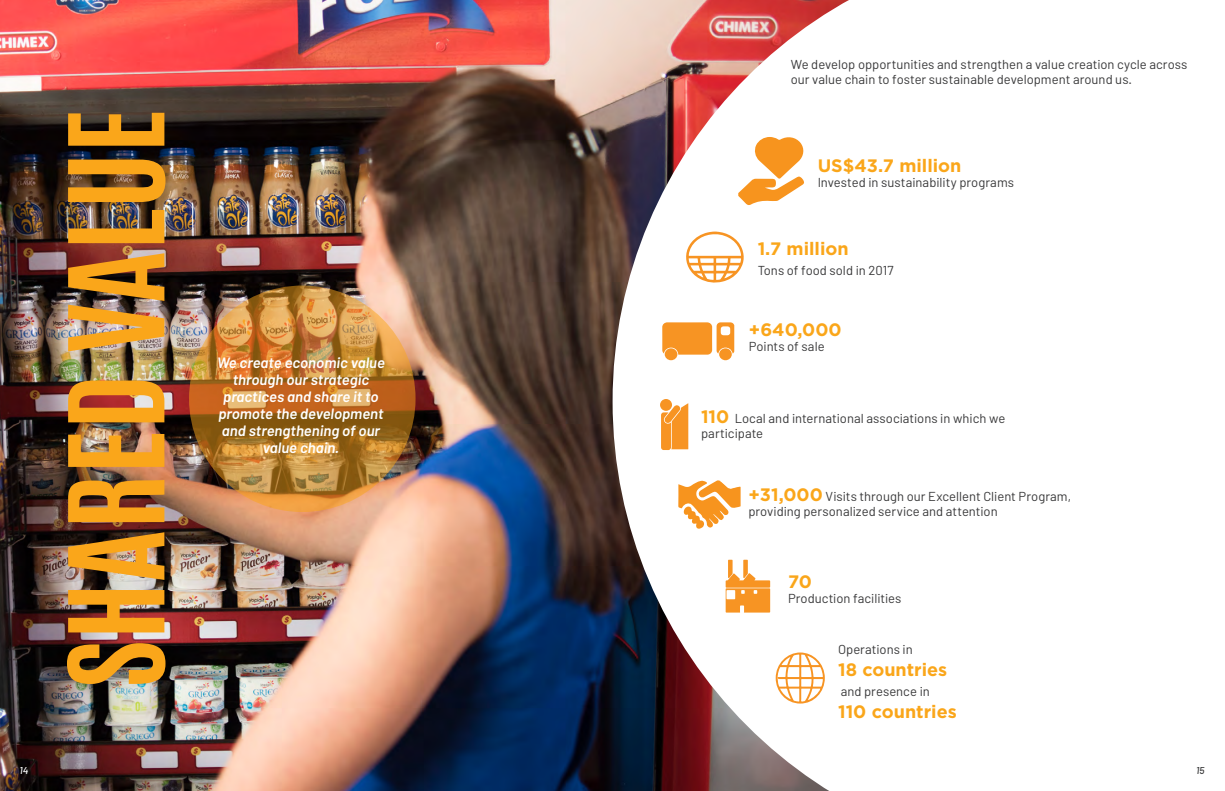
<style>
.page{position:relative;width:1225px;height:791px;background:#fff}
.page>*{position:absolute;margin:0;border:0;box-sizing:border-box;transform-origin:0 0}
.t1{font:700 112px "Antonio";color:#faa61a}
.t2{font:700 18px "Gotham";color:#faa61a}
.t3{font:italic 600 15px/17px "Barlow";color:#fff;text-align:center}
.t4{font:13px/15px "Barlow";color:#383839}
.t5{font:italic 500 10px "Barlow";color:#fff}
.t6{font:italic 500 10px "Barlow";color:#383839}
.s1{font-family:"Gotham";font-weight:700;font-size:18px;color:#faa61a}
</style>
<div class="page">
<img style="left:0;top:0;width:612px;height:791px">
<img style="left:189px;top:286px;width:226px;height:226px;border-radius:50%">
<svg style="left:612px;top:0;width:237px;height:791px"></svg>
<svg style="left:684px;top:231px;width:61px;height:52px"></svg>
<svg style="left:725px;top:560px;width:45px;height:53px"></svg>
<div style="left:719px;top:348px;width:13px;height:12px;background:#f79423;border-radius:50%"></div>
<div style="left:664px;top:348px;width:13px;height:12px;background:#f79423;border-radius:50%"></div>
<svg style="left:662px;top:322px;width:72px;height:33px;background:#f8a342"></svg>
<svg style="left:661px;top:403px;width:27px;height:47px"></svg>
<div style="left:660px;top:399px;width:12px;height:12px;background:#f79423;border-radius:50%"></div>
<svg style="left:775px;top:652px;width:50px;height:51px"></svg>
<svg style="left:777px;top:654px;width:46px;height:48px"></svg>
<svg style="left:678px;top:480px;width:63px;height:49px"></svg>
<svg style="left:738px;top:136px;width:67px;height:70px"></svg>
<p class="t5" style="left:20px;top:764px;width:10px">14</p>
<h1 class="t1" style="left:32px;top:689px;width:582px;rotate:-90deg">SHARED VALUE</h1>
<p class="t3" style="left:217px;top:354px;width:169px">We create economic value through our strategic practices and share it to promote the development and strengthening of our value chain.</p>
<p class="t4" style="left:790px;top:56px;width:398px">We develop opportunities and strengthen a value creation cycle across our value chain to foster sustainable development around us.</p>
<h2 class="t2" style="left:817px;top:155px;width:145px">US$43.7 million</h2>
<p class="t4" style="left:817px;top:175px;width:198px">Invested in sustainability programs</p>
<h2 class="t2" style="left:757px;top:238px;width:92px">1.7 million</h2>
<p class="t4" style="left:757px;top:262px;width:137px">Tons of food sold in 2017</p>
<h2 class="t2" style="left:749px;top:319px;width:94px">+640,000</h2>
<p class="t4" style="left:749px;top:338px;width:77px">Points of sale</p>
<p class="t4" style="left:701px;top:410px;width:306px"><span class="s1">110</span> Local and international associations in which we participate</p>
<p class="t4" style="left:748px;top:488px;width:324px"><span class="s1">+31,000</span> Visits through our Excellent Client Program, providing personalized service and attention</p>
<h2 class="t2" style="left:788px;top:571px;width:25px">70</h2>
<p class="t4" style="left:788px;top:590px;width:115px">Production facilities</p>
<p class="t4" style="left:838px;top:642px;width:76px">Operations in</p>
<h2 class="t2" style="left:838px;top:659px;width:111px">18 countries</h2>
<p class="t4" style="left:840px;top:684px;width:91px">and presence in</p>
<h2 class="t2" style="left:838px;top:701px;width:120px">110 countries</h2>
<p class="t6" style="left:1196px;top:764px;width:10px">15</p>
</div>
